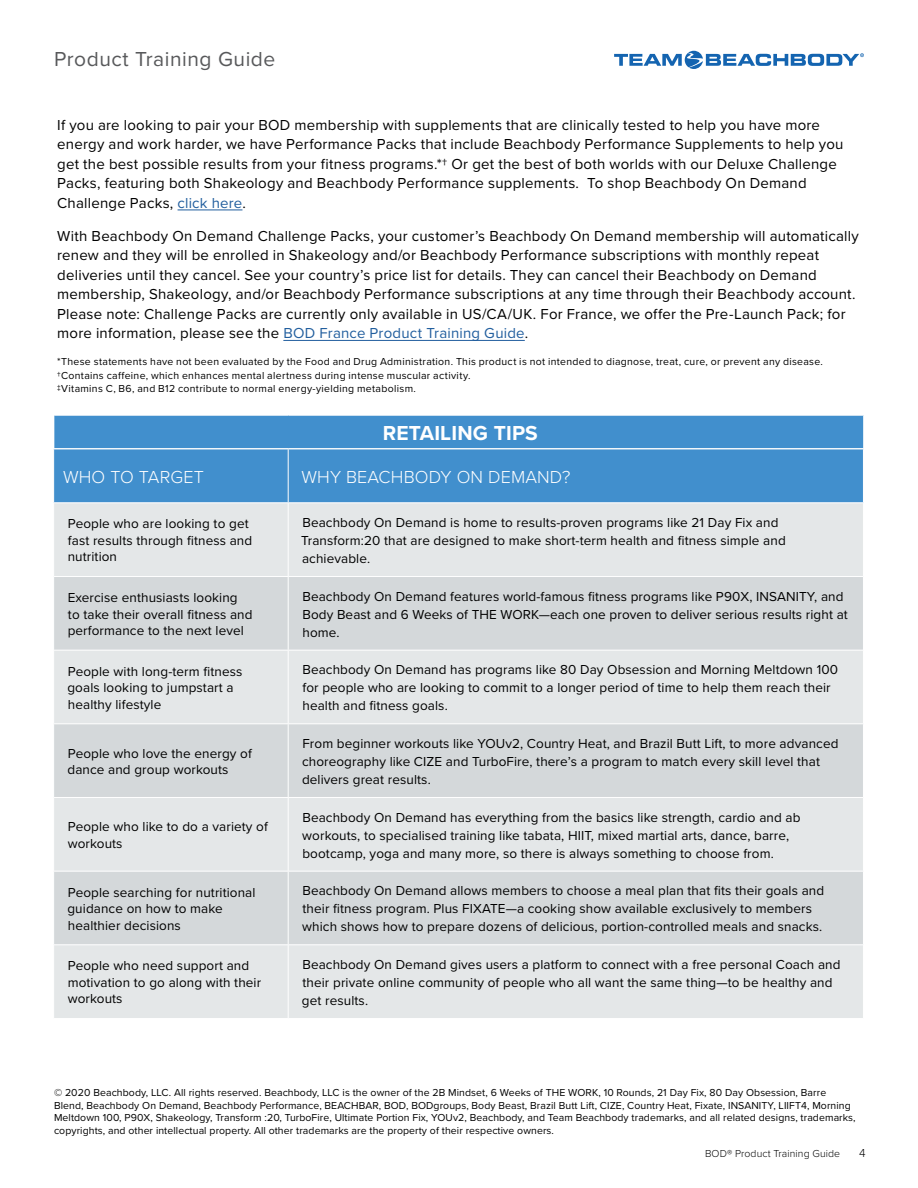
<style>
.page{position:relative;width:918px;height:1188px;background:#fff}
.page>*{position:absolute;margin:0;border:0;box-sizing:border-box;transform-origin:0 0}
.t1{font:21px "Proxima Nova";letter-spacing:.025em;color:#58595b}
.t2{font:700 21px "Proxima Nova";letter-spacing:.01em;color:#fff}
.t3{font:300 18px "Proxima Nova";letter-spacing:.01em;color:#fff}
.t4{font:15px/19.5px "Proxima Nova";letter-spacing:.015em;color:#000}
.t5{font:13.5px/18px "Proxima Nova";letter-spacing:.01em;color:#000}
.t6{font:300 12px "Proxima Nova";color:#000}
.t7{font:10.5px/12.6px "Proxima Nova";letter-spacing:.01em;color:#000}
.t8{font:10.5px/13.5px "Proxima Nova";letter-spacing:.03em;color:#000}
.t9{font:300 10.5px "Proxima Nova";letter-spacing:.01em;color:#000}
.s1{color:#215e9e}
</style>
<div class="page">
<svg style="left:614px;top:51px;width:250px;height:18px"></svg>
<hr style="left:178px;top:210px;width:64px;height:1px;background:#215e9e">
<hr style="left:283px;top:340px;width:242px;height:1px;background:#215e9e">
<div style="left:54px;top:415px;width:810px;height:34px;background:#418fcd"></div>
<hr style="left:53px;top:415px;width:235px;height:1px;background:#fff">
<hr style="left:288px;top:415px;width:576px;height:1px;background:#fff">
<hr style="left:863px;top:416px;width:1px;height:32px;background:#fff">
<hr style="left:53px;top:448px;width:235px;height:1px;background:#fff">
<hr style="left:288px;top:448px;width:576px;height:1px;background:#fff">
<div style="left:54px;top:450px;width:809px;height:52px;background:#418fcd"></div>
<div style="left:54px;top:503px;width:809px;height:515px;background:#e4e7e8"></div>
<div style="left:54px;top:577px;width:809px;height:73px;background:#d4d8da"></div>
<svg style="left:54px;top:724px;width:809px;height:220px;background:#d9ddde"></svg>
<hr style="left:54px;top:576px;width:234px;height:1px;background:#fff">
<hr style="left:288px;top:576px;width:575px;height:1px;background:#fff">
<hr style="left:54px;top:650px;width:234px;height:1px;background:#fff">
<hr style="left:288px;top:650px;width:575px;height:1px;background:#fff">
<hr style="left:54px;top:797px;width:234px;height:1px;background:#fff">
<hr style="left:288px;top:797px;width:575px;height:1px;background:#fff">
<hr style="left:54px;top:944px;width:234px;height:1px;background:#fff">
<hr style="left:288px;top:944px;width:575px;height:1px;background:#fff">
<hr style="left:288px;top:449px;width:1px;height:53px;background:#fff">
<hr style="left:53px;top:723px;width:235px;height:1px;background:#fff">
<hr style="left:288px;top:723px;width:576px;height:1px;background:#fff">
<hr style="left:53px;top:871px;width:235px;height:1px;background:#fff">
<hr style="left:288px;top:871px;width:576px;height:1px;background:#fff">
<hr style="left:288px;top:503px;width:1px;height:73px;background:#fff">
<hr style="left:288px;top:577px;width:1px;height:73px;background:#fff">
<hr style="left:288px;top:651px;width:1px;height:72px;background:#fff">
<hr style="left:288px;top:724px;width:1px;height:73px;background:#fff">
<hr style="left:288px;top:798px;width:1px;height:73px;background:#fff">
<hr style="left:288px;top:872px;width:1px;height:72px;background:#fff">
<hr style="left:288px;top:945px;width:1px;height:73px;background:#fff">
<h1 class="t1" style="left:54px;top:43px;width:223px">Product Training Guide</h1>
<p class="t4" style="left:57px;top:114px;width:788px">If you are looking to pair your BOD membership with supplements that are clinically tested to help you have more energy and work harder, we have Performance Packs that include Beachbody Performance Supplements to help you get the best possible results from your fitness programs.*† Or get the best of both worlds with our Deluxe Challenge Packs, featuring both Shakeology and Beachbody Performance supplements. To shop Beachbody On Demand Challenge Packs, <span class="s1">click here</span>.</p>
<p class="t4" style="left:57px;top:225px;width:803px">With Beachbody On Demand Challenge Packs, your customer’s Beachbody On Demand membership will automatically renew and they will be enrolled in Shakeology and/or Beachbody Performance subscriptions with monthly repeat deliveries until they cancel. See your country’s price list for details. They can cancel their Beachbody on Demand membership, Shakeology, and/or Beachbody Performance subscriptions at any time through their Beachbody account.<br>Please note: Challenge Packs are currently only available in US/CA/UK. For France, we offer the Pre-Launch Pack; for more information, please see the <span class="s1">BOD France Product Training Guide</span>.</p>
<p class="t8" style="left:57px;top:354px;width:767px">*These statements have not been evaluated by the Food and Drug Administration. This product is not intended to diagnose, treat, cure, or prevent any disease. †Contains caffeine, which enhances mental alertness during intense muscular activity.<br>‡Vitamins C, B6, and B12 contribute to normal energy-yielding metabolism.</p>
<h1 class="t2" style="left:383px;top:418px;width:157px">RETAILING TIPS</h1>
<h2 class="t3" style="left:63px;top:464px;width:142px">WHO TO TARGET</h2>
<h2 class="t3" style="left:301px;top:464px;width:271px">WHY BEACHBODY ON DEMAND?</h2>
<p class="t5" style="left:68px;top:515px;width:186px;line-height:16.5px">People who are looking to get fast results through fitness and nutrition</p>
<p class="t5" style="left:301px;top:513px;width:486px">Beachbody On Demand is home to results-proven programs like 21 Day Fix and<br>Transform:20 that are designed to make short-term health and fitness simple and achievable.</p>
<p class="t5" style="left:68px;top:589px;width:186px;line-height:16.5px">Exercise enthusiasts looking to take their overall fitness and performance to the next level</p>
<p class="t5" style="left:302px;top:587px;width:547px">Beachbody On Demand features world-famous fitness programs like P90X, INSANITY, and<br>Body Beast and 6 Weeks of THE WORK—each one proven to deliver serious results right at home.</p>
<p class="t5" style="left:67px;top:662px;width:176px;line-height:16.5px">People with long-term fitness goals looking to jumpstart a healthy lifestyle</p>
<p class="t5" style="left:302px;top:660px;width:537px">Beachbody On Demand has programs like 80 Day Obsession and Morning Meltdown 100 for people who are looking to commit to a longer period of time to help them reach their health and fitness goals.</p>
<p class="t5" style="left:67px;top:744px;width:186px;line-height:16.5px">People who love the energy of dance and group workouts</p>
<p class="t5" style="left:302px;top:734px;width:538px">From beginner workouts like YOUv2, Country Heat, and Brazil Butt Lift, to more advanced choreography like CIZE and TurboFire, there’s a program to match every skill level that delivers great results.</p>
<p class="t5" style="left:68px;top:818px;width:202px;line-height:16.5px">People who like to do a variety of workouts</p>
<p class="t5" style="left:302px;top:807px;width:500px">Beachbody On Demand has everything from the basics like strength, cardio and ab workouts, to specialised training like tabata, HIIT, mixed martial arts, dance, barre, bootcamp, yoga and many more, so there is always something to choose from.</p>
<p class="t5" style="left:67px;top:883px;width:190px;line-height:16.5px">People searching for nutritional guidance on how to make healthier decisions</p>
<p class="t5" style="left:302px;top:881px;width:524px">Beachbody On Demand allows members to choose a meal plan that fits their goals and their fitness program. Plus FIXATE—a cooking show available exclusively to members which shows how to prepare dozens of delicious, portion-controlled meals and snacks.</p>
<p class="t5" style="left:68px;top:957px;width:195px;line-height:16.5px">People who need support and motivation to go along with their workouts</p>
<p class="t5" style="left:302px;top:955px;width:540px">Beachbody On Demand gives users a platform to connect with a free personal Coach and their private online community of people who all want the same thing—to be healthy and get results.</p>
<p class="t7" style="left:54px;top:1086px;width:803px">© 2020 Beachbody, LLC. All rights reserved. Beachbody, LLC is the owner of the 2B Mindset, 6 Weeks of THE WORK, 10 Rounds, 21 Day Fix, 80 Day Obsession, Barre Blend, Beachbody On Demand, Beachbody Performance, BEACHBAR, BOD, BODgroups, Body Beast, Brazil Butt Lift, CIZE, Country Heat, Fixate, INSANITY, LIIFT4, Morning Meltdown 100, P90X, Shakeology, Transform :20, TurboFire, Ultimate Portion Fix, YOUv2, Beachbody, and Team Beachbody trademarks, and all related designs, trademarks, copyrights, and other intellectual property. All other trademarks are the property of their respective owners.</p>
<p class="t9" style="left:705px;top:1145px;width:137px">BOD® Product Training Guide</p>
<p class="t6" style="left:859px;top:1144px;width:8px">4</p>
</div>
